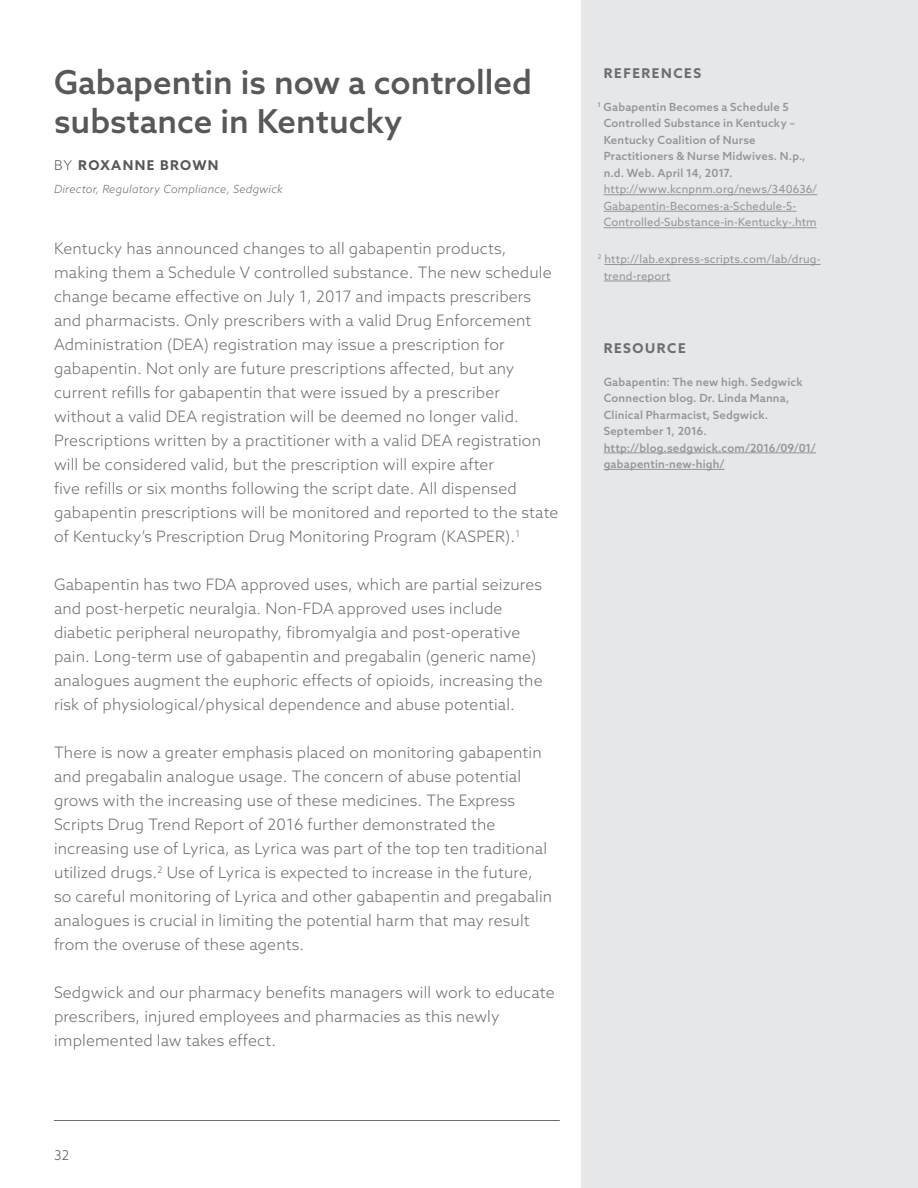
<style>
.page{position:relative;width:918px;height:1188px;background:#fff}
.page>*{position:absolute;margin:0;border:0;box-sizing:border-box;transform-origin:0 0}
.Edging_Up_Header{font:500 33px/39px "Azo Sans";color:#57585a}
.Body_Copy{font:300 15.75px/24px "Azo Sans";letter-spacing:.01em;color:#6c6d70}
.Body_Copy-2{font:700 13.5px "Azo Sans";letter-spacing:.1em;color:#57585a}
.References_Resources{font:700 13.5px "Azo Sans";letter-spacing:.12em;color:#6c6d70}
.URL_Title{font:700 13.5px "Azo Sans";letter-spacing:.115em;color:#6c6d70}
.t1{font:300 13.5px "Azo Sans";color:#57585a}
.URL_Title-2{font:500 11.25px/16.5px "Azo Sans";letter-spacing:.015em;color:#939598}
.URLs{font:11.25px/16.5px "Azo Sans";letter-spacing:.015em;color:#939598}
.Body_Copy-3{font:italic 300 11.25px "Azo Sans";letter-spacing:.02em;color:#6c6d70}
.s1{font-weight:300}
</style>
<div class="page">
<hr style="left:54px;top:1120px;width:506px;height:1px;background:#6c6d70">
<div style="left:581px;top:0;width:337px;height:1188px;background:#e6e7e9"></div>
<hr style="left:604px;top:194px;width:213px;height:1px;background:#939598">
<hr style="left:604px;top:211px;width:193px;height:1px;background:#939598">
<hr style="left:604px;top:227px;width:213px;height:1px;background:#939598">
<hr style="left:604px;top:264px;width:217px;height:1px;background:#939598">
<hr style="left:604px;top:281px;width:67px;height:1px;background:#939598">
<hr style="left:604px;top:453px;width:212px;height:1px;background:#939598">
<hr style="left:604px;top:469px;width:121px;height:1px;background:#939598">
<p class="Edging_Up_Header" style="left:54px;top:62px;width:480px">Gabapentin is now a controlled substance in Kentucky</p>
<p class="Body_Copy-2" style="left:54px;top:156px;width:166px"><span class="s1">BY</span> ROXANNE BROWN</p>
<p class="Body_Copy-3" style="left:54px;top:182px;width:230px">Director, Regulatory Compliance, Sedgwick</p>
<p class="Body_Copy" style="left:54px;top:236px;width:506px">Kentucky has announced changes to all gabapentin products, making them a Schedule V controlled substance. The new schedule change became effective on July 1, 2017 and impacts prescribers and pharmacists. Only prescribers with a valid Drug Enforcement Administration (DEA) registration may issue a prescription for gabapentin. Not only are future prescriptions affected, but any current refills for gabapentin that were issued by a prescriber without a valid DEA registration will be deemed no longer valid.<br>Prescriptions written by a practitioner with a valid DEA registration will be considered valid, but the prescription will expire after<br>five refills or six months following the script date. All dispensed gabapentin prescriptions will be monitored and reported to the state of Kentucky’s Prescription Drug Monitoring Program (KASPER).<sup>1</sup></p>
<p class="Body_Copy" style="left:54px;top:572px;width:490px">Gabapentin has two FDA approved uses, which are partial seizures and post-herpetic neuralgia. Non-FDA approved uses include diabetic peripheral neuropathy, fibromyalgia and post-operative pain. Long-term use of gabapentin and pregabalin (generic name) analogues augment the euphoric effects of opioids, increasing the risk of physiological/physical dependence and abuse potential.</p>
<p class="Body_Copy" style="left:54px;top:740px;width:500px">There is now a greater emphasis placed on monitoring gabapentin and pregabalin analogue usage. The concern of abuse potential grows with the increasing use of these medicines. The Express Scripts Drug Trend Report of 2016 further demonstrated the increasing use of Lyrica, as Lyrica was part of the top ten traditional utilized drugs.<sup>2</sup> Use of Lyrica is expected to increase in the future, so careful monitoring of Lyrica and other gabapentin and pregabalin analogues is crucial in limiting the potential harm that may result from the overuse of these agents.</p>
<p class="Body_Copy" style="left:54px;top:980px;width:502px">Sedgwick and our pharmacy benefits managers will work to educate prescribers, injured employees and pharmacies as this newly implemented law takes effect.</p>
<p class="t1" style="left:54px;top:1146px;width:17px">32</p>
<p class="References_Resources" style="left:604px;top:64px;width:99px">REFERENCES</p>
<p class="URL_Title-2" style="left:604px;top:98px;width:203px;text-indent:-6px"><sup>1</sup> Gabapentin Becomes a Schedule 5<br>Controlled Substance in Kentucky –<br>Kentucky Coalition of Nurse<br>Practitioners &amp; Nurse Midwives. N.p., n.d. Web. April 14, 2017.</p>
<p class="URLs" style="left:604px;top:181px;width:215px">http://www.kcnpnm.org/news/340636/<br>Gabapentin-Becomes-a-Schedule-5-<br>Controlled-Substance-in-Kentucky-.htm</p>
<p class="URLs" style="left:604px;top:251px;width:218px;text-indent:-6px"><sup>2</sup> http://lab.express-scripts.com/lab/drug&shy;trend-report</p>
<p class="URL_Title" style="left:604px;top:339px;width:83px">RESOURCE</p>
<p class="URL_Title-2" style="left:604px;top:373px;width:201px">Gabapentin: The new high. Sedgwick<br>Connection blog. Dr. Linda Manna,<br>Clinical Pharmacist, Sedgwick.<br>September 1, 2016.</p>
<p class="URL_Title-2" style="left:604px;top:439px;width:214px">http://blog.sedgwick.com/2016/09/01/ gabapentin-new-high/</p>
</div>
